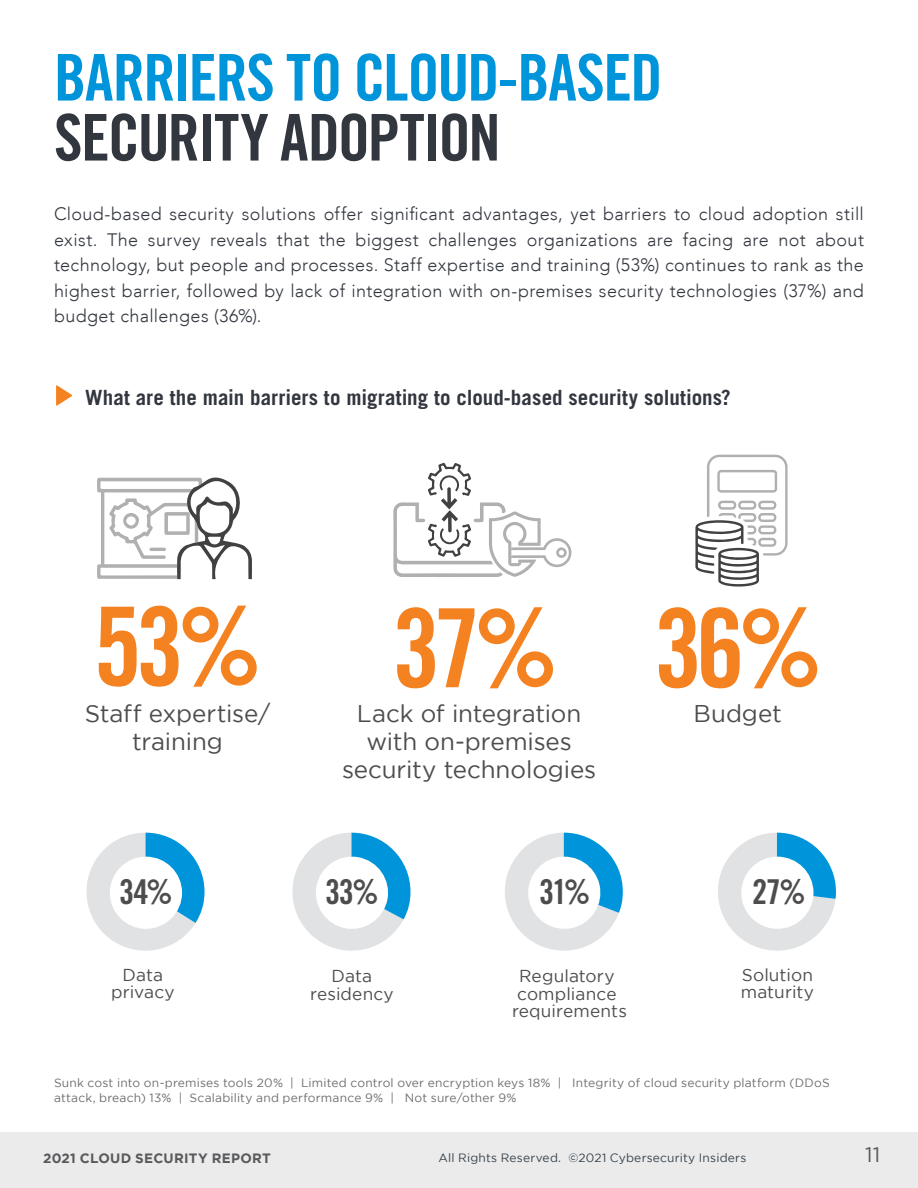
<style>
.page{position:relative;width:918px;height:1188px;background:#fff}
.page>*{position:absolute;margin:0;border:0;box-sizing:border-box;transform-origin:0 0}
.t1{font:109.35px "Trade Gothic LT Std Bd Cn 20";color:#f58220}
.t2{font:64.5px "Trade Gothic LT Std Bd Cn 20";letter-spacing:-.025em;color:#0095da}
.t3{font:64.5px "Trade Gothic LT Std Bd Cn 20";letter-spacing:-.03em;color:#32363e}
.t4{font:34.2px "Trade Gothic LT Std Bd Cn 20";letter-spacing:-.045em;color:#4d4d4f}
.t5{font:24.15px/27.6px "Gotham";letter-spacing:-.005em;color:#4d4d4f;text-align:center}
.t6{font:700 21px "Trade Gothic LT Std";color:#32363e}
.t7{font:21px "Gotham";color:#58595b}
.t8{font:300 18px/25.5px "Avenir LT";letter-spacing:.02em;color:#32363e;text-align:justify}
.t9{font:17.25px/17.2px "Gotham";letter-spacing:.005em;color:#4d4d4f;text-align:center}
.t10{font:700 13.5px "Gotham";letter-spacing:.02em;color:#58595b}
.t11{font:12px/15px "Gotham";letter-spacing:.015em;color:#6d6e71}
.t12{font:12px "Gotham";letter-spacing:.015em;color:#38434b}
</style>
<div class="page">
<div style="left:0;top:1132px;width:918px;height:56px;background:#ebebec"></div>
<svg style="left:56px;top:385px;width:16px;height:21px"></svg>
<svg style="left:292px;top:833px;width:118px;height:118px"></svg>
<svg style="left:86px;top:833px;width:119px;height:118px"></svg>
<div style="left:110px;top:857px;width:72px;height:72px;background:#fff;border-radius:50%"></div>
<svg style="left:505px;top:833px;width:118px;height:118px"></svg>
<svg style="left:718px;top:833px;width:118px;height:118px"></svg>
<div style="left:741px;top:857px;width:73px;height:72px;background:#fff;border-radius:50%"></div>
<svg style="left:97px;top:477px;width:155px;height:102px"></svg>
<svg style="left:695px;top:455px;width:93px;height:132px"></svg>
<svg style="left:393px;top:463px;width:178px;height:114px"></svg>
<h2 class="t2" style="left:54px;top:38px;width:610px">BARRIERS TO CLOUD-BASED</h2>
<h2 class="t3" style="left:54px;top:98px;width:448px">SECURITY ADOPTION</h2>
<p class="t8" style="left:54px;top:201px;width:812px">Cloud-based security solutions offer significant advantages, yet barriers to cloud adoption still exist. The survey reveals that the biggest challenges organizations are facing are not about technology, but people and processes. Staff expertise and training (53%) continues to rank as the highest barrier, followed by lack of integration with on-premises security technologies (37%) and budget challenges (36%).</p>
<p class="t6" style="left:85px;top:385px;width:647px">What are the main barriers to migrating to cloud-based security solutions?</p>
<h1 class="t1" style="left:93px;top:582px;width:731px">53% 37% 36%</h1>
<h3 class="t5" style="left:694px;top:700px;width:90px">Budget</h3>
<h3 class="t5" style="left:132px;top:727px;width:92px">training</h3>
<h3 class="t5" style="left:85px;top:700px;width:187px">Staff expertise/</h3>
<h3 class="t5" style="left:342px;top:700px;width:256px">Lack of integration with on-premises security technologies</h3>
<h3 class="t4" style="left:119px;top:871px;width:55px">34%</h3>
<h3 class="t4" style="left:325px;top:871px;width:55px">33%</h3>
<h3 class="t4" style="left:539px;top:871px;width:53px">31%</h3>
<h3 class="t4" style="left:752px;top:871px;width:55px">27%</h3>
<p class="t9" style="left:111px;top:966px;width:65px">Data privacy</p>
<p class="t9" style="left:512px;top:967px;width:116px">Regulatory compliance requirements</p>
<p class="t9" style="left:310px;top:967px;width:85px">Data residency</p>
<p class="t9" style="left:741px;top:966px;width:75px;text-align:left">Solution maturity</p>
<p class="t11" style="left:54px;top:1075px;width:777px">Sunk cost into on-premises tools 20% | Limited control over encryption keys 18% | Integrity of cloud security platform (DDoS attack, breach) 13% | Scalability and performance 9% | Not sure/other 9%</p>
<p class="t10" style="left:43px;top:1150px;width:229px">2021 CLOUD SECURITY REPORT</p>
<p class="t12" style="left:439px;top:1151px;width:309px">All Rights Reserved. ©2021 Cybersecurity Insiders</p>
<p class="t7" style="left:865px;top:1143px;width:17px">11</p>
</div>
